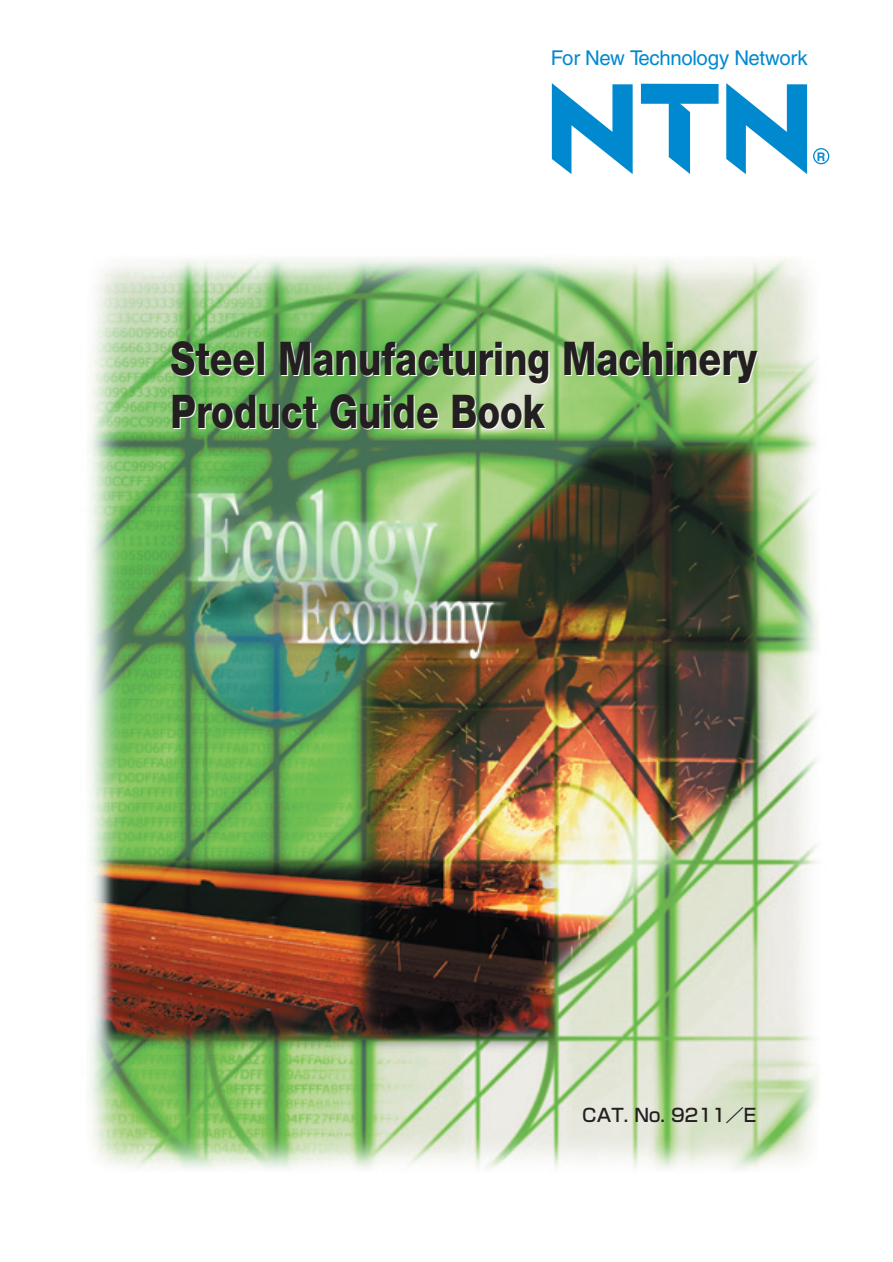
<style>
.page{position:relative;width:893px;height:1262px;background:#fff}
.page>*{position:absolute;margin:0;border:0;box-sizing:border-box;transform-origin:0 0}
.t1{font:800 46.5px/52.5px "Helvetica Neue";color:#231f20;scale:.8 1}
.t2{font:20.4px "Helvetica";letter-spacing:-.02em;color:#0089cf}
.t3{font:500 18px "Shin Go";color:#231f20}
.t4{font:700 11.85px "Helvetica";color:#0089cf}
</style>
<div class="page">
<img style="left:90px;top:258px;width:728px;height:912px">
<div style="left:641px;top:84px;width:77px;height:20px;background:#0089cf"></div>
<svg style="left:668px;top:103px;width:22px;height:71px;background:#2c9dd7"></svg>
<svg style="left:726px;top:83px;width:81px;height:91px"></svg>
<svg style="left:552px;top:83px;width:80px;height:91px"></svg>
<div style="left:813px;top:148px;width:16px;height:16px;border:1px solid #0089cf;border-radius:50%"></div>
<p class="t2" style="left:550px;top:51px;width:258px">For New Technology Network</p>
<p class="t4" style="left:816px;top:152px;width:10px">R</p>
<p class="t1" style="left:170px;top:336px;width:734px">Steel Manufacturing Machinery<br>Product Guide Book</p>
<p class="t3" style="left:582px;top:1108px;width:175px">CAT. No. 9211／E</p>
</div>
